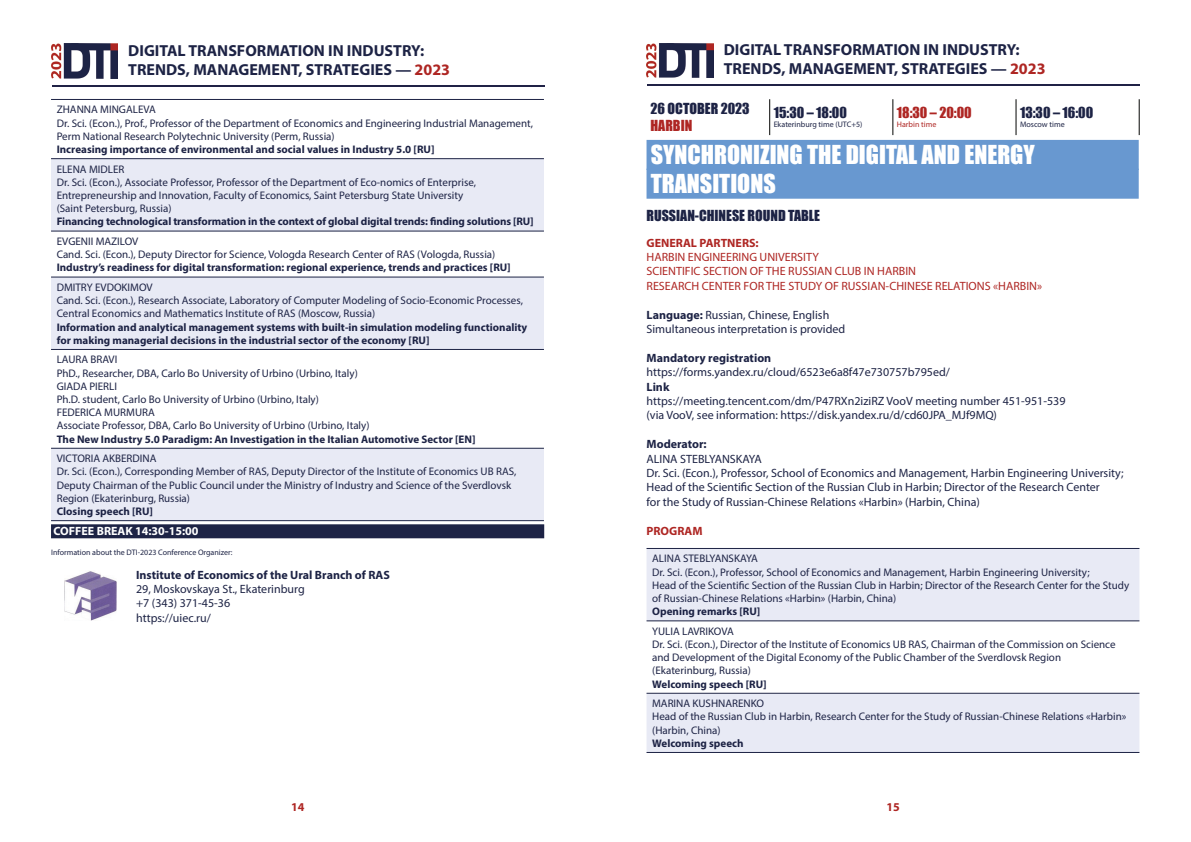
<style>
.page{position:relative;width:1191px;height:842px;background:#fff}
.page>*{position:absolute;margin:0;border:0;box-sizing:border-box;transform-origin:0 0}
.t1{font:24px/28.8px "Impact";color:#fff}
.t2{font:700 16px/19.2px "Myriad Pro";color:#1d2345}
.t3{font:14px "Impact";color:#1d2345}
.t4{font:14px "Impact";color:#ae2623}
.t5{font:12px/14.4px "Myriad Pro";color:#1d2345}
.t6{font:12px/14.4px "Myriad Pro";color:#ae2623}
.t7{font:700 12px "Myriad Pro";color:#1d2345}
.t8{font:700 12px "Myriad Pro";color:#ae2623}
.t9{font:700 12px "Myriad Pro";color:#fff}
.t10{font:11px/13.2px "Myriad Pro";color:#1d2345}
.t11{font:700 11px/13.2px "Myriad Pro";color:#1d2345}
.t12{font:8px "Myriad Pro";color:#1d2345}
.t13{font:8px "Myriad Pro";color:#ae2623}
.s1{color:#ae2623}
.s2{font-weight:700}
</style>
<div class="page">
<img style="left:51px;top:44px;width:67px;height:34px">
<hr style="left:52px;top:85px;width:492px;height:2px;background:#202246">
<img style="left:646px;top:43px;width:67px;height:34px">
<hr style="left:647px;top:84px;width:493px;height:2px;background:#202246">
<div style="left:51px;top:524px;width:493px;height:14px;background:#1d2345"></div>
<svg style="left:51px;top:159px;width:493px;height:361px;fill:#e8eaf5"></svg>
<hr style="left:51px;top:520px;width:493px;height:1px;background:#1d2345">
<hr style="left:51px;top:99px;width:493px;height:1px;background:#1d2345">
<hr style="left:51px;top:158px;width:493px;height:1px;background:#1d2345">
<hr style="left:51px;top:231px;width:493px;height:1px;background:#1d2345">
<hr style="left:51px;top:277px;width:493px;height:1px;background:#1d2345">
<hr style="left:51px;top:349px;width:493px;height:1px;background:#1d2345">
<hr style="left:51px;top:448px;width:493px;height:1px;background:#1d2345">
<img style="left:64px;top:571px;width:53px;height:50px">
<div style="left:646px;top:140px;width:492px;height:30px;background:#6898d0"></div>
<div style="left:646px;top:169px;width:492px;height:30px;background:#6898d0"></div>
<hr style="left:769px;top:99px;width:1px;height:36px;background:#040503">
<hr style="left:892px;top:99px;width:1px;height:36px;background:#040503">
<hr style="left:1015px;top:99px;width:1px;height:36px;background:#040503">
<hr style="left:1139px;top:99px;width:1px;height:36px;background:#040503">
<div style="left:646px;top:549px;width:493px;height:203px;background:#e8eaf5"></div>
<div style="left:646px;top:621px;width:493px;height:72px;background:#fff"></div>
<hr style="left:646px;top:621px;width:493px;height:1px;background:#1d2345">
<hr style="left:646px;top:693px;width:493px;height:1px;background:#1d2345">
<hr style="left:646px;top:752px;width:493px;height:1px;background:#1d2345">
<hr style="left:646px;top:548px;width:493px;height:1px;background:#1d2345">
<h2 class="t2" style="left:128px;top:40px;width:323px">DIGITAL TRANSFORMATION IN INDUSTRY:<br>TRENDS, MANAGEMENT, STRATEGIES — <span class="s1">2023</span></h2>
<h2 class="t2" style="left:724px;top:40px;width:323px">DIGITAL TRANSFORMATION IN INDUSTRY:<br>TRENDS, MANAGEMENT, STRATEGIES — <span class="s1">2023</span></h2>
<p class="t10" style="left:57px;top:103px;width:478px">ZHANNA MINGALEVA<br>Dr. Sci. (Econ.), Prof., Professor of the Department of Economics and Engineering Industrial Management,<br>Perm National Research Polytechnic University (Perm, Russia)</p>
<p class="t11" style="left:57px;top:142px;width:379px">Increasing importance of environmental and social values in Industry 5.0 [RU]</p>
<p class="t10" style="left:57px;top:162px;width:421px">ELENA MIDLER<br>Dr. Sci. (Econ.), Associate Professor, Professor of the Department of Eco-nomics of Enterprise, Entrepreneurship and Innovation, Faculty of Economics, Saint Petersburg State University (Saint Petersburg, Russia)</p>
<p class="t11" style="left:57px;top:215px;width:478px">Financing technological transformation in the context of global digital trends: finding solutions [RU]</p>
<p class="t10" style="left:57px;top:235px;width:440px">EVGENII MAZILOV<br>Cand. Sci. (Econ.), Deputy Director for Science, Vologda Research Center of RAS (Vologda, Russia)</p>
<p class="t11" style="left:57px;top:261px;width:455px">Industry’s readiness for digital transformation: regional experience, trends and practices [RU]</p>
<p class="t10" style="left:57px;top:280px;width:468px">DMITRY EVDOKIMOV<br>Cand. Sci. (Econ.), Research Associate, Laboratory of Computer Modeling of Socio-Economic Processes,<br>Central Economics and Mathematics Institute of RAS (Moscow, Russia)</p>
<p class="t11" style="left:57px;top:320px;width:472px">Information and analytical management systems with built-in simulation modeling functionality for making managerial decisions in the industrial sector of the economy [RU]</p>
<p class="t10" style="left:57px;top:353px;width:314px">LAURA BRAVI<br>PhD., Researcher, DBA, Carlo Bo University of Urbino (Urbino, Italy)<br>GIADA PIERLI<br>Ph.D. student, Carlo Bo University of Urbino (Urbino, Italy)<br>FEDERICA MURMURA<br>Associate Professor, DBA, Carlo Bo University of Urbino (Urbino, Italy)</p>
<p class="t11" style="left:57px;top:432px;width:420px">The New Industry 5.0 Paradigm: An Investigation in the Italian Automotive Sector [EN]</p>
<p class="t10" style="left:57px;top:452px;width:461px">VICTORIA AKBERDINA<br>Dr. Sci. (Econ.), Corresponding Member of RAS, Deputy Director of the Institute of Economics UB RAS, Deputy Chairman of the Public Council under the Ministry of Industry and Science of the Sverdlovsk Region (Ekaterinburg, Russia)</p>
<p class="t11" style="left:57px;top:504px;width:98px">Closing speech [RU]</p>
<p class="t9" style="left:53px;top:523px;width:147px">COFFEE BREAK 14:30-15:00</p>
<p class="t12" style="left:51px;top:547px;width:183px">Information about the DTI-2023 Conference Organizer:</p>
<p class="t7" style="left:136px;top:567px;width:255px">Institute of Economics of the Ural Branch of RAS</p>
<p class="t5" style="left:136px;top:581px;width:170px">29, Moskovskaya St., Ekaterinburg +7 (343) 371-45-36 https://uiec.ru/</p>
<p class="t3" style="left:650px;top:98px;width:101px">26 OCTOBER 2023</p>
<p class="t4" style="left:650px;top:115px;width:43px">HARBIN</p>
<p class="t3" style="left:773px;top:102px;width:75px">15:30 – 18:00</p>
<p class="t12" style="left:773px;top:120px;width:90px">Ekaterinburg time (UTC+5)</p>
<p class="t3" style="left:1020px;top:102px;width:75px">13:30 – 16:00</p>
<p class="t12" style="left:1020px;top:120px;width:46px">Moscow time</p>
<h1 class="t1" style="left:651px;top:139px;width:385px">SYNCHRONIZING THE DIGITAL AND ENERGY<br>TRANSITIONS</h1>
<p class="t3" style="left:646px;top:204px;width:175px">RUSSIAN-CHINESE ROUND TABLE</p>
<p class="t8" style="left:646px;top:235px;width:114px">GENERAL PARTNERS:</p>
<p class="t6" style="left:646px;top:250px;width:397px">HARBIN ENGINEERING UNIVERSITY<br>SCIENTIFIC SECTION OF THE RUSSIAN CLUB IN HARBIN<br>RESEARCH CENTER FOR THE STUDY OF RUSSIAN-CHINESE RELATIONS «HARBIN»</p>
<p class="t5" style="left:646px;top:307px;width:200px"><span class="s2">Language:</span> Russian, Chinese, English<br>Simultaneous interpretation is provided</p>
<p class="t7" style="left:646px;top:350px;width:126px">Mandatory registration</p>
<p class="t5" style="left:646px;top:365px;width:305px">https://forms.yandex.ru/cloud/6523e6a8f47e730757b795ed/</p>
<p class="t7" style="left:646px;top:379px;width:24px">Link</p>
<p class="t5" style="left:646px;top:394px;width:420px">https://meeting.tencent.com/dm/P47RXn2iziRZ VooV meeting number 451-951-539 (via VooV, see information: https://disk.yandex.ru/d/cd60JPA_MJf9MQ)</p>
<p class="t7" style="left:646px;top:436px;width:62px">Moderator:</p>
<p class="t5" style="left:646px;top:451px;width:478px">ALINA STEBLYANSKAYA<br>Dr. Sci. (Econ.), Professor, School of Economics and Management, Harbin Engineering University; Head of the Scientific Section of the Russian Club in Harbin; Director of the Research Center<br>for the Study of Russian-Chinese Relations «Harbin» (Harbin, China)</p>
<p class="t8" style="left:646px;top:523px;width:58px">PROGRAM</p>
<p class="t10" style="left:652px;top:552px;width:478px">ALINA STEBLYANSKAYA<br>Dr. Sci. (Econ.), Professor, School of Economics and Management, Harbin Engineering University;<br>Head of the Scientific Section of the Russian Club in Harbin; Director of the Research Center for the Study of Russian-Chinese Relations «Harbin» (Harbin, China)</p>
<p class="t11" style="left:652px;top:604px;width:110px">Opening remarks [RU]</p>
<p class="t10" style="left:652px;top:624px;width:465px">YULIA LAVRIKOVA<br>Dr. Sci. (Econ.), Director of the Institute of Economics UB RAS, Chairman of the Commission on Science and Development of the Digital Economy of the Public Chamber of the Sverdlovsk Region (Ekaterinburg, Russia)</p>
<p class="t11" style="left:652px;top:677px;width:116px">Welcoming speech [RU]</p>
<p class="t10" style="left:652px;top:697px;width:476px">MARINA KUSHNARENKO<br>Head of the Russian Club in Harbin, Research Center for the Study of Russian-Chinese Relations «Harbin» (Harbin, China)</p>
<p class="t11" style="left:652px;top:736px;width:93px">Welcoming speech</p>
<p class="t4" style="left:897px;top:102px;width:76px">18:30 – 20:00</p>
<p class="t13" style="left:897px;top:120px;width:41px">Harbin time</p>
<p class="t8" style="left:291px;top:799px;width:15px">14</p>
<p class="t8" style="left:886px;top:799px;width:15px">15</p>
</div>
